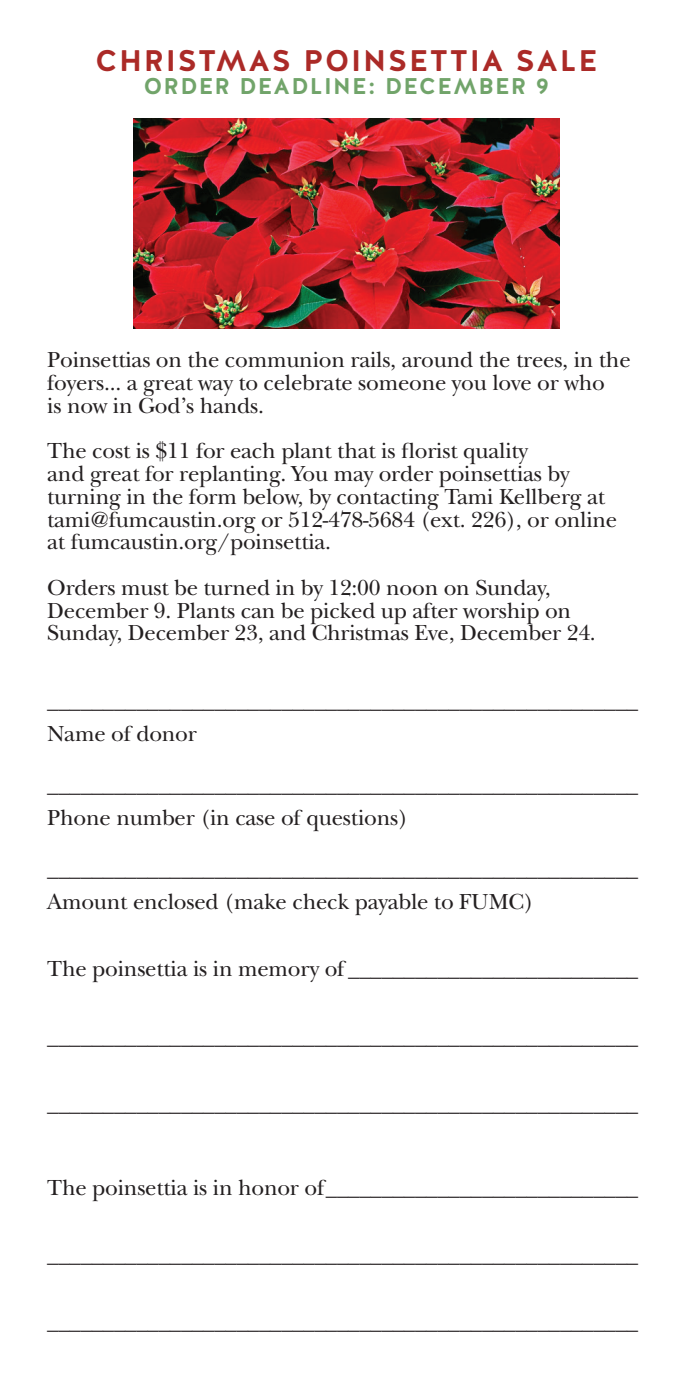
<style>
.page{position:relative;width:693px;height:1386px;background:#fff}
.page>*{position:absolute;margin:0;border:0;box-sizing:border-box;transform-origin:0 0}
.t1{font:700 29.75px "Halis R";letter-spacing:.06em;color:#ab2a27}
.t2{font:22.75px/22.8px "New Baskerville Std";letter-spacing:-.01em;color:#231f20}
.t3{font:700 22.75px "Halis R";letter-spacing:.06em;color:#71a46a}
</style>
<div class="page">
<img style="left:134px;top:118px;width:425px;height:211px">
<h1 class="t1" style="left:96px;top:41px;width:503px">CHRISTMAS POINSETTIA SALE</h1>
<p class="t3" style="left:144px;top:72px;width:407px">ORDER DEADLINE: DECEMBER 9</p>
<p class="t2" style="left:47px;top:349px;width:585px">Poinsettias on the communion rails, around the trees, in the foyers... a great way to celebrate someone you love or who<br>is now in God’s hands.</p>
<p class="t2" style="left:47px;top:440px;width:572px">The cost is $11 for each plant that is florist quality<br>and great for replanting. You may order poinsettias by turning in the form below, by contacting Tami Kellberg at tami@fumcaustin.org or 512-478-5684 (ext. 226), or online at fumcaustin.org/poinsettia.</p>
<p class="t2" style="left:47px;top:576px;width:550px">Orders must be turned in by 12:00 noon on Sunday,<br>December 9. Plants can be picked up after worship on<br>Sunday, December 23, and Christmas Eve, December 24.</p>
<p class="t2" style="left:47px;top:684px;width:593px;line-height:33.6px">_____________________________________________________<br>Name of donor</p>
<p class="t2" style="left:47px;top:768px;width:593px;line-height:33.6px">_____________________________________________________<br>Phone number (in case of questions)</p>
<p class="t2" style="left:47px;top:852px;width:593px;line-height:33.6px">_____________________________________________________<br>Amount enclosed (make check payable to FUMC)</p>
<p class="t2" style="left:47px;top:958px;width:593px">The poinsettia is in memory of __________________________</p>
<p class="t2" style="left:47px;top:1025px;width:593px">_____________________________________________________</p>
<p class="t2" style="left:47px;top:1092px;width:593px">_____________________________________________________</p>
<p class="t2" style="left:47px;top:1176px;width:593px">The poinsettia is in honor of____________________________</p>
<p class="t2" style="left:47px;top:1243px;width:593px">_____________________________________________________</p>
<p class="t2" style="left:47px;top:1311px;width:593px">_____________________________________________________</p>
</div>
